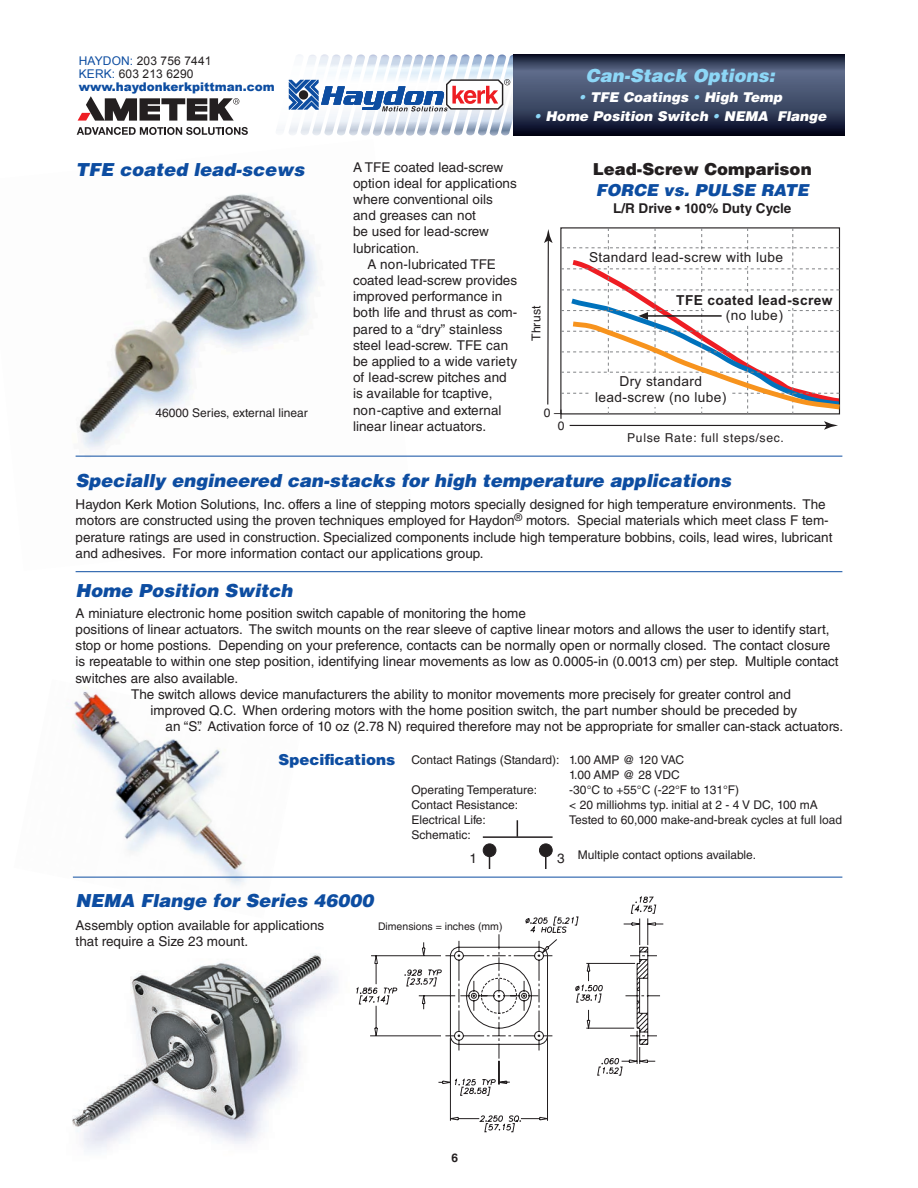
<style>
.page{position:relative;width:918px;height:1188px;background:#fff}
.page>*{position:absolute;margin:0;border:0;box-sizing:border-box;transform-origin:0 0}
.t1{font:italic 900 18px "Helvetica";color:#0d4da1}
.t2{font:italic 900 18px "Helvetica";color:#8dd7f7}
.t3{font:900 16.5px "Helvetica";color:#231f20}
.t4{font:italic 900 16.5px "Helvetica";color:#0d4da1}
.t5{font:900 15px "Helvetica";color:#0d4da1}
.t6{font:13.8px/15.3px "Arial";letter-spacing:.025em;color:#231f20;text-align:center}
.t7{font:700 13.8px "Arial";letter-spacing:.025em;color:#231f20}
.t8{font:13.5px/16.2px "Helvetica LT Std";color:#231f20}
.t9{font:italic 900 13.5px "Helvetica";color:#fff}
.t10{font:700 13.5px "Helvetica LT Std";color:#231f20}
.t11{font:12.3px/13px "Helvetica";letter-spacing:.05em;color:#231f20;text-align:right}
.t12{font:12px/15px "Helvetica LT Std";color:#231f20}
.t13{font:900 12px/12.9px "Arial";color:#0d4da1}
.t14{font:700 12px "Helvetica LT Std";color:#231f20}
.t15{font:10.5px "Helvetica LT Std";color:#231f20}
.s1{font-weight:400}
.s2{font-weight:400;color:#231f20}
.s3{color:#8dd7f7}
.s4{font-size:13.5px}
</style>
<div class="page">
<img style="left:75px;top:194px;width:339px;height:263px">
<img style="left:72px;top:953px;width:266px;height:197px">
<svg style="left:77px;top:127px;width:171px;height:8px"></svg>
<svg style="left:78px;top:96px;width:161px;height:25px"></svg>
<svg style="left:276px;top:54px;width:254px;height:82px"></svg>
<svg style="left:513px;top:54px;width:332px;height:81px;background:#37415d"></svg>
<hr style="left:76px;top:456px;width:766px;height:1px;background:#0d4da1">
<img style="left:72px;top:687px;width:230px;height:199px">
<hr style="left:73px;top:877px;width:769px;height:1px;background:#0d4da1">
<div style="left:483px;top:844px;width:13px;height:13px;background:#231f20;border-radius:50%"></div>
<div style="left:483px;top:844px;width:13px;height:13px;border:1px solid #231f20;border-radius:50%"></div>
<div style="left:539px;top:844px;width:13px;height:13px;background:#231f20;border-radius:50%"></div>
<div style="left:539px;top:844px;width:14px;height:13px;border:1px solid #231f20;border-radius:50%"></div>
<hr style="left:483px;top:836px;width:70px;height:2px;background:#231f20">
<svg style="left:517px;top:820px;width:1px;height:17px"></svg>
<svg style="left:489px;top:855px;width:1px;height:14px"></svg>
<svg style="left:545px;top:855px;width:2px;height:14px"></svg>
<svg style="left:356px;top:896px;width:308px;height:236px"></svg>
<hr style="left:76px;top:571px;width:766px;height:1px;background:#0d4da1">
<svg style="left:544px;top:229px;width:9px;height:176px"></svg>
<svg style="left:560px;top:228px;width:281px;height:202px"></svg>
<div style="left:674px;top:293px;width:145px;height:15px;background:#fff"></div>
<p class="t13" style="left:79px;top:54px;width:198px"><span class="s1">HAYDON:</span> <span class="s2">203 756 7441<br></span><span class="s1">KERK:</span> <span class="s2">603 213 6290 </span>www.haydonkerkpittman.com</p>
<h1 class="t1" style="left:76px;top:158px;width:231px">TFE coated lead-scews</h1>
<p class="t12" style="left:156px;top:405px;width:154px">46000 Series, external linear</p>
<h1 class="t2" style="left:586px;top:64px;width:190px">Can-Stack Options:</h1>
<p class="t9" style="left:579px;top:88px;width:205px"><span class="s3">•</span> TFE Coatings <span class="s3">•</span> High Temp</p>
<p class="t9" style="left:534px;top:108px;width:294px"><span class="s3">•</span> Home Position Switch <span class="s3">•</span> NEMA Flange</p>
<p class="t8" style="left:353px;top:159px;width:151px">A TFE coated lead-screw</p>
<p class="t8" style="left:353px;top:175px;width:165px">option ideal for applications</p>
<p class="t8" style="left:353px;top:191px;width:141px">where conventional oils</p>
<p class="t8" style="left:353px;top:207px;width:124px">and greases can not</p>
<p class="t8" style="left:353px;top:224px;width:137px">be used for lead-screw</p>
<p class="t8" style="left:353px;top:240px;width:68px">lubrication.</p>
<p class="t8" style="left:367px;top:256px;width:130px">A non-lubricated TFE</p>
<p class="t8" style="left:353px;top:272px;width:166px">coated lead-screw provides</p>
<p class="t8" style="left:353px;top:288px;width:151px">improved performance in</p>
<p class="t8" style="left:353px;top:305px;width:166px">both life and thrust as com-</p>
<p class="t8" style="left:353px;top:321px;width:151px">pared to a “dry” stainless</p>
<p class="t8" style="left:353px;top:337px;width:157px">steel lead-screw. TFE can</p>
<p class="t8" style="left:353px;top:353px;width:165px">be applied to a wide variety</p>
<p class="t8" style="left:353px;top:369px;width:155px">of lead-screw pitches and</p>
<p class="t8" style="left:353px;top:386px;width:141px">is available for tcaptive,</p>
<p class="t8" style="left:353px;top:402px;width:150px">non-captive and external</p>
<p class="t8" style="left:353px;top:418px;width:135px">linear linear actuators.</p>
<p class="t11" style="left:530px;top:341px;width:36px;rotate:-90deg">Thrust</p>
<p class="t11" style="left:544px;top:407px;width:22px">0 –<br>0</p>
<p class="t3" style="left:593px;top:159px;width:220px">Lead-Screw Comparison</p>
<p class="t4" style="left:596px;top:180px;width:214px">FORCE vs. PULSE RATE</p>
<p class="t10" style="left:613px;top:200px;width:180px">L/R Drive • 100% Duty Cycle</p>
<p class="t6" style="left:589px;top:249px;width:196px">Standard lead-screw with lube</p>
<p class="t7" style="left:676px;top:291px;width:158px">TFE coated lead-screw</p>
<p class="t6" style="left:726px;top:308px;width:59px">(no lube)</p>
<p class="t6" style="left:595px;top:374px;width:133px">Dry standard lead-screw (no lube)</p>
<p class="t11" style="left:627px;top:432px;width:158px">Pulse Rate: full steps/sec.</p>
<h1 class="t1" style="left:76px;top:469px;width:657px">Specially engineered can-stacks for high temperature applications</h1>
<p class="t8" style="left:76px;top:496px;width:758px">Haydon Kerk Motion Solutions, Inc. offers a line of stepping motors specially designed for high temperature environments. The motors are constructed using the proven techniques employed for Haydon<sup>®</sup> motors. Special materials which meet class F tem&shy;perature ratings are used in construction. Specialized components include high temperature bobbins, coils, lead wires, lubricant and adhesives. For more information contact our applications group.</p>
<h1 class="t1" style="left:76px;top:578px;width:218px">Home Position Switch</h1>
<p class="t8" style="left:76px;top:605px;width:452px">A miniature electronic home position switch capable of monitoring the home</p>
<p class="t8" style="left:76px;top:621px;width:755px">positions of linear actuators. The switch mounts on the rear sleeve of captive linear motors and allows the user to identify start,</p>
<p class="t8" style="left:76px;top:637px;width:756px">stop or home postions. Depending on your preference, contacts can be normally open or normally closed. The contact closure</p>
<p class="t8" style="left:76px;top:653px;width:765px">is repeatable to within one step position, identifying linear movements as low as 0.0005-in (0.0013 cm) per step. Multiple contact</p>
<p class="t8" style="left:76px;top:670px;width:164px">switches are also available.</p>
<p class="t8" style="left:131px;top:686px;width:661px">The switch allows device manufacturers the ability to monitor movements more precisely for greater control and</p>
<p class="t8" style="left:151px;top:702px;width:648px">improved Q.C. When ordering motors with the home position switch, the part number should be preceded by</p>
<p class="t8" style="left:166px;top:718px;width:679px">an “S”. Activation force of 10 oz (2.78 N) required therefore may not be appropriate for smaller can-stack actuators.</p>
<p class="t12" style="left:411px;top:752px;width:149px">Contact Ratings (Standard):</p>
<p class="t12" style="left:411px;top:782px;width:127px">Operating Temperature:<br>Contact Resistance:<br>Electrical Life:<br>Schematic:</p>
<p class="t5" style="left:279px;top:750px;width:118px">Specifications</p>
<p class="t12" style="left:569px;top:752px;width:274px">1.00 AMP @ 120 VAC<br>1.00 AMP @ 28 VDC<br>-30°C to +55°C (-22°F to 131°F)<br>&lt; 20 milliohms typ. initial at 2 - 4 V DC, 100 mA<br>Tested to 60,000 make-and-break cycles at full load</p>
<h1 class="t1" style="left:76px;top:888px;width:300px">NEMA Flange for Series 46000</h1>
<p class="t8" style="left:469px;top:850px;width:9px">1</p>
<p class="t12" style="left:557px;top:847px;width:201px"><span class="s4">3</span> Multiple contact options available.</p>
<p class="t8" style="left:76px;top:917px;width:250px">Assembly option available for applications that require a Size 23 mount.</p>
<p class="t15" style="left:378px;top:920px;width:126px">Dimensions = inches (mm)</p>
<p class="t14" style="left:452px;top:1151px;width:8px">6</p>
</div>
